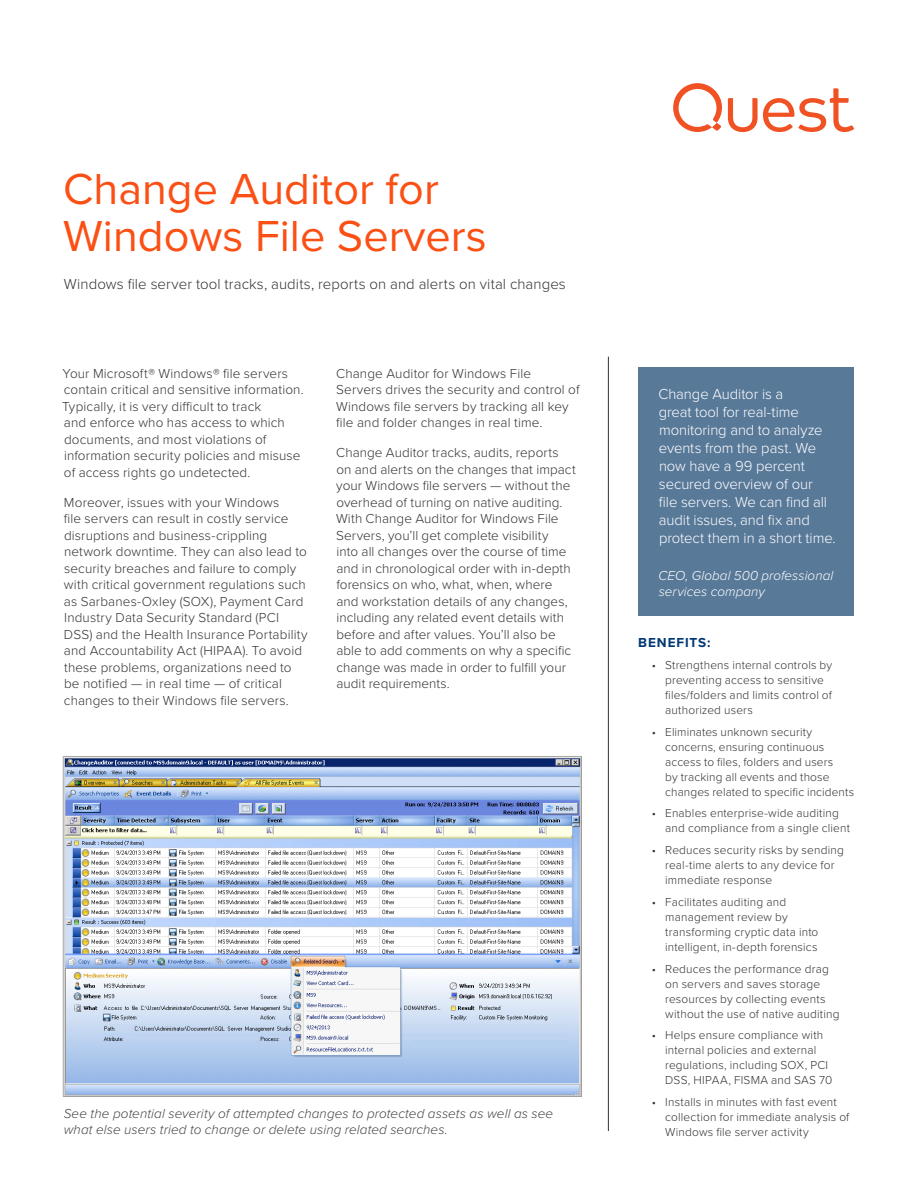
<style>
.page{position:relative;width:918px;height:1188px;background:#fff}
.page>*{position:absolute;margin:0;border:0;box-sizing:border-box;transform-origin:0 0}
.t1{font:45px/46.5px "Proxima Nova";color:#fb4f14}
.t2{font:300 15px/18px "Proxima Nova";letter-spacing:-.005em;color:#fff}
.t3{font:300 15px "Proxima Nova";letter-spacing:.005em;color:#333}
.t4{font:300 13.5px/16.5px "Proxima Nova";letter-spacing:.01em;color:#333}
.t5{font:italic 300 13.5px/16.5px "Proxima Nova";letter-spacing:.005em;color:#444}
.t6{font:italic 300 13.5px/16.2px "Proxima Nova";letter-spacing:.005em;color:#fff}
.t7{font:700 13.5px "Proxima Nova";letter-spacing:.07em;color:#003876}
.t8{font:300 12px/15px "Proxima Nova";letter-spacing:.015em;color:#333}
</style>
<div class="page">
<svg style="left:728px;top:88px;width:126px;height:44px"></svg>
<svg style="left:673px;top:83px;width:49px;height:49px"></svg>
<hr style="left:608px;top:357px;width:1px;height:774px;background:#333">
<div style="left:638px;top:367px;width:216px;height:249px;background:#597999"></div>
<img style="left:65px;top:758px;width:515px;height:337px">
<h1 class="t1" style="left:63px;top:164px;width:425px">Change Auditor for<br>Windows File Servers</h1>
<p class="t3" style="left:64px;top:273px;width:503px">Windows file server tool tracks, audits, reports on and alerts on vital changes</p>
<p class="t4" style="left:62px;top:365px;width:243px">Your Microsoft® Windows® file servers contain critical and sensitive information.<br>Typically, it is very difficult to track<br>and enforce who has access to which documents, and most violations of information security policies and misuse of access rights go undetected.</p>
<p class="t4" style="left:64px;top:493px;width:245px">Moreover, issues with your Windows<br>file servers can result in costly service disruptions and business-crippling network downtime. They can also lead to security breaches and failure to comply with critical government regulations such as Sarbanes-Oxley (SOX), Payment Card Industry Data Security Standard (PCI DSS) and the Health Insurance Portability and Accountability Act (HIPAA). To avoid these problems, organizations need to be notified — in real time — of critical changes to their Windows file servers.</p>
<p class="t4" style="left:336px;top:364px;width:245px">Change Auditor for Windows File Servers drives the security and control of Windows file servers by tracking all key file and folder changes in real time.</p>
<p class="t4" style="left:336px;top:444px;width:241px">Change Auditor tracks, audits, reports on and alerts on the changes that impact your Windows file servers — without the overhead of turning on native auditing.<br>With Change Auditor for Windows File Servers, you’ll get complete visibility<br>into all changes over the course of time and in chronological order with in-depth forensics on who, what, when, where and workstation details of any changes, including any related event details with before and after values. You’ll also be able to add comments on why a specific change was made in order to fulfill your audit requirements.</p>
<p class="t5" style="left:64px;top:1104px;width:491px">See the potential severity of attempted changes to protected assets as well as see what else users tried to change or delete using related searches.</p>
<p class="t2" style="left:658px;top:385px;width:179px">Change Auditor is a<br>great tool for real-time monitoring and to analyze events from the past. We now have a 99 percent secured overview of our<br>file servers. We can find all audit issues, and fix and protect them in a short time.</p>
<p class="t6" style="left:658px;top:567px;width:176px">CEO, Global 500 professional services company</p>
<p class="t7" style="left:638px;top:633px;width:74px">BENEFITS:</p>
<p class="t8" style="left:665px;top:657px;width:168px;text-indent:-13px">• Strengthens internal controls by preventing access to sensitive files/folders and limits control of authorized users</p>
<p class="t8" style="left:665px;top:724px;width:191px;text-indent:-13px">• Eliminates unknown security concerns, ensuring continuous access to files, folders and users<br>by tracking all events and those changes related to specific incidents</p>
<p class="t8" style="left:665px;top:805px;width:186px;text-indent:-13px">• Enables enterprise-wide auditing and compliance from a single client</p>
<p class="t8" style="left:665px;top:842px;width:180px;text-indent:-13px">• Reduces security risks by sending real-time alerts to any device for immediate response</p>
<p class="t8" style="left:665px;top:894px;width:155px;text-indent:-13px">• Facilitates auditing and management review by transforming cryptic data into intelligent, in-depth forensics</p>
<p class="t8" style="left:665px;top:961px;width:176px;text-indent:-13px">• Reduces the performance drag on servers and saves storage resources by collecting events without the use of native auditing</p>
<p class="t8" style="left:665px;top:1027px;width:169px;text-indent:-13px">• Helps ensure compliance with internal policies and external regulations, including SOX, PCI<br>DSS, HIPAA, FISMA and SAS 70</p>
<p class="t8" style="left:665px;top:1094px;width:186px;text-indent:-13px">• Installs in minutes with fast event collection for immediate analysis of<br>Windows file server activity</p>
</div>
